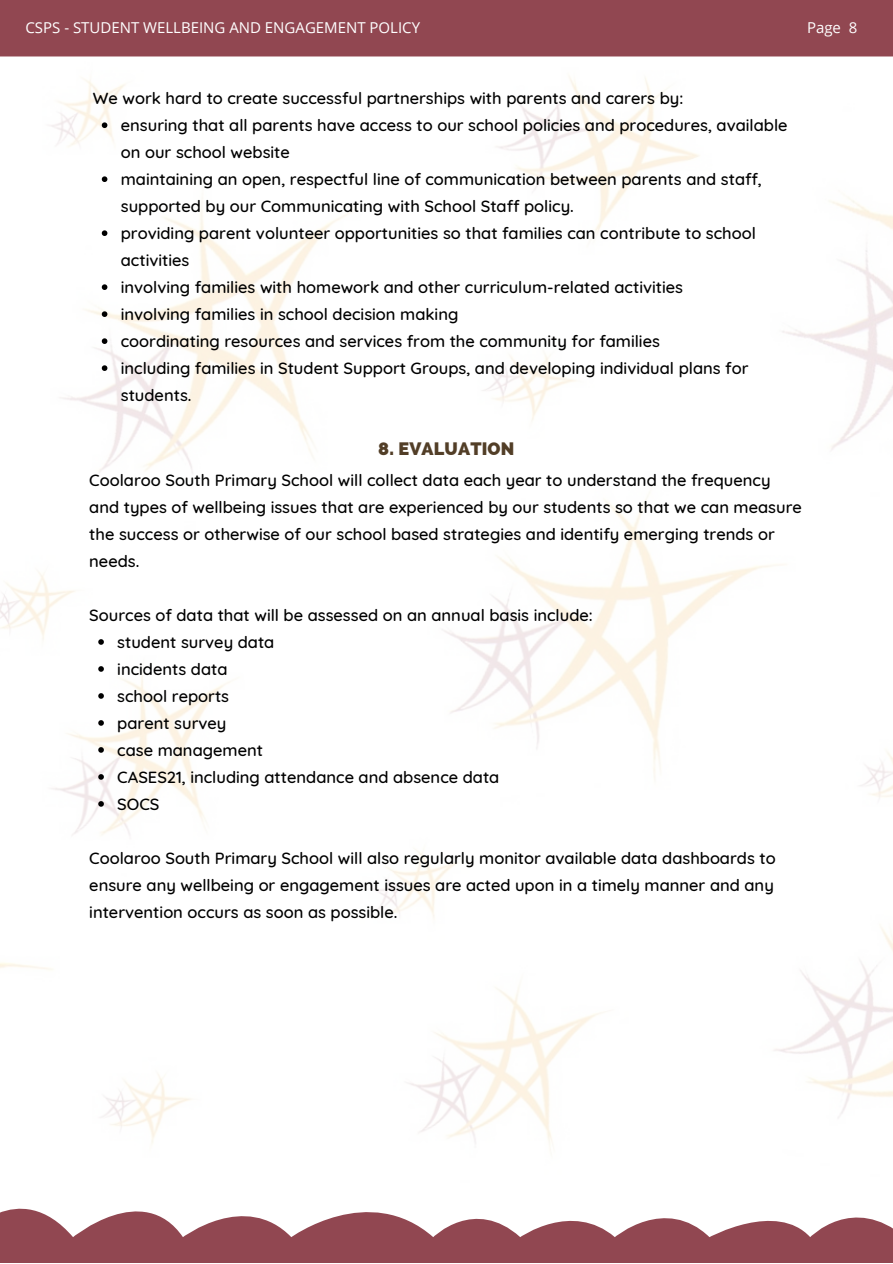
<style>
.page{position:relative;width:893px;height:1264px;background:#fff}
.page>*{position:absolute;margin:0;border:0;box-sizing:border-box;transform-origin:0 0}
.t1{font:800 18px "Raleway";letter-spacing:.01em;color:#523e27}
.t2{font:500 16.5px/27px "Quicksand";color:#000}
.t3{font:15px "Open Sans";color:#fff}
</style>
<div class="page">
<img style="left:0;top:56px;width:892px;height:1089px">
<svg style="left:0;top:1208px;width:892px;height:54px;fill:#914751"></svg>
<div style="left:0;top:0;width:892px;height:56px;background:#914751"></div>
<svg style="left:102px;top:122px;width:5px;height:6px"></svg>
<svg style="left:102px;top:176px;width:5px;height:6px"></svg>
<svg style="left:102px;top:230px;width:5px;height:6px"></svg>
<svg style="left:102px;top:284px;width:5px;height:6px"></svg>
<svg style="left:102px;top:311px;width:5px;height:6px"></svg>
<svg style="left:102px;top:338px;width:5px;height:6px"></svg>
<svg style="left:102px;top:365px;width:5px;height:6px"></svg>
<svg style="left:98px;top:639px;width:6px;height:5px"></svg>
<svg style="left:98px;top:666px;width:6px;height:5px"></svg>
<svg style="left:98px;top:693px;width:6px;height:5px"></svg>
<svg style="left:98px;top:720px;width:6px;height:5px"></svg>
<svg style="left:98px;top:747px;width:6px;height:5px"></svg>
<svg style="left:98px;top:774px;width:6px;height:5px"></svg>
<svg style="left:98px;top:801px;width:6px;height:5px"></svg>
<p class="t3" style="left:25px;top:16px;width:396px">CSPS - STUDENT WELLBEING AND ENGAGEMENT POLICY</p>
<p class="t3" style="left:807px;top:16px;width:52px">Page 8</p>
<p class="t2" style="left:93px;top:85px;width:592px">We work hard to create successful partnerships with parents and carers by:</p>
<p class="t2" style="left:121px;top:112px;width:668px">ensuring that all parents have access to our school policies and procedures, available on our school website</p>
<p class="t2" style="left:121px;top:166px;width:642px">maintaining an open, respectful line of communication between parents and staff, supported by our Communicating with School Staff policy.</p>
<p class="t2" style="left:121px;top:220px;width:636px">providing parent volunteer opportunities so that families can contribute to school activities</p>
<p class="t2" style="left:121px;top:274px;width:563px">involving families with homework and other curriculum-related activities</p>
<p class="t2" style="left:121px;top:300px;width:339px">involving families in school decision making</p>
<p class="t2" style="left:121px;top:327px;width:540px">coordinating resources and services from the community for families</p>
<p class="t2" style="left:121px;top:354px;width:629px">including families in Student Support Groups, and developing individual plans for students.</p>
<p class="t1" style="left:378px;top:438px;width:138px">8. EVALUATION</p>
<p class="t2" style="left:89px;top:466px;width:714px">Coolaroo South Primary School will collect data each year to understand the frequency and types of wellbeing issues that are experienced by our students so that we can measure the success or otherwise of our school based strategies and identify emerging trends or needs.</p>
<p class="t2" style="left:89px;top:601px;width:505px">Sources of data that will be assessed on an annual basis include:</p>
<p class="t2" style="left:117px;top:628px;width:159px">student survey data</p>
<p class="t2" style="left:117px;top:655px;width:112px">incidents data</p>
<p class="t2" style="left:117px;top:682px;width:113px">school reports</p>
<p class="t2" style="left:117px;top:709px;width:111px">parent survey</p>
<p class="t2" style="left:117px;top:736px;width:147px">case management</p>
<p class="t2" style="left:117px;top:763px;width:383px">CASES21, including attendance and absence data</p>
<p class="t2" style="left:117px;top:790px;width:44px">SOCS</p>
<p class="t2" style="left:89px;top:844px;width:688px;text-align:justify">Coolaroo South Primary School will also regularly monitor available data dashboards to ensure any wellbeing or engagement issues are acted upon in a timely manner and any intervention occurs as soon as possible.</p>
</div>
